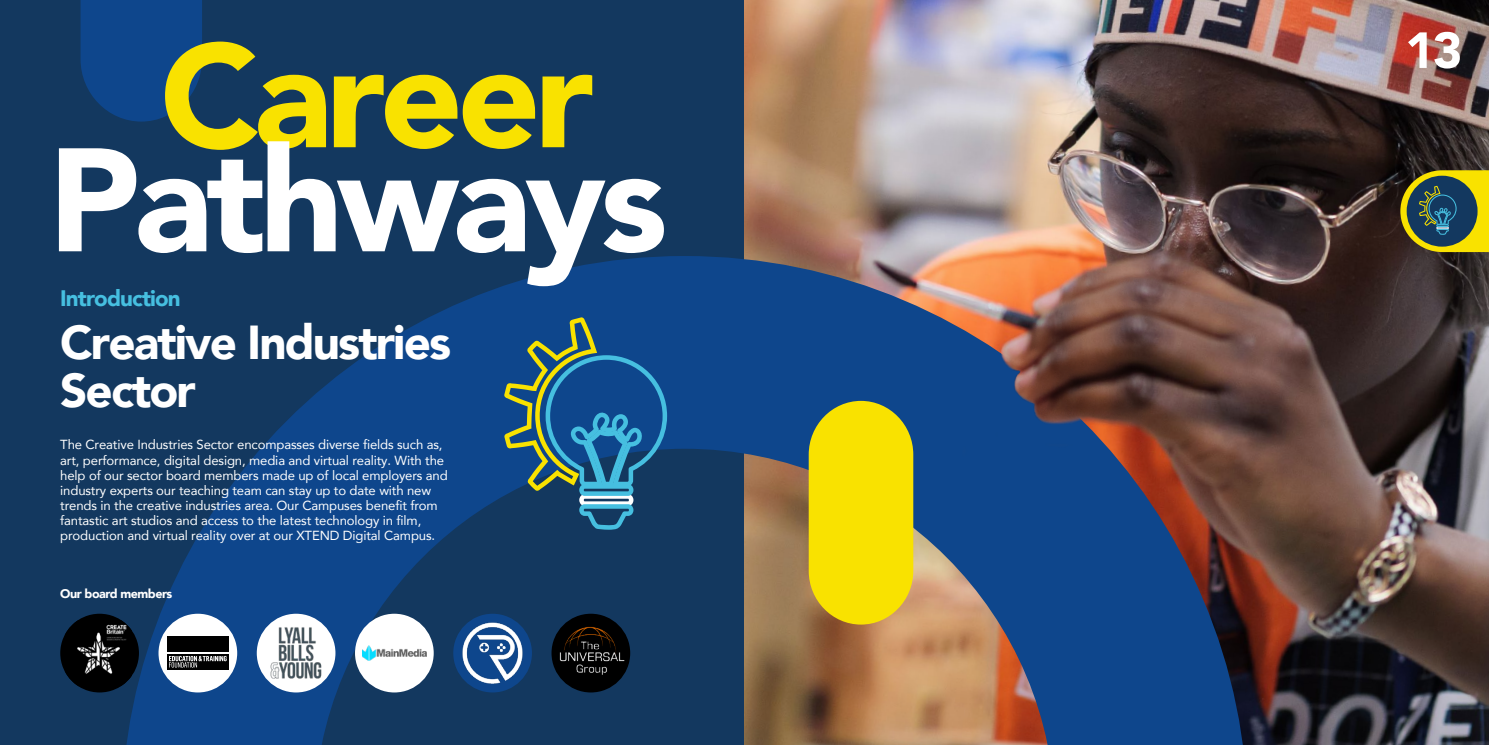
<style>
.page{position:relative;width:1489px;height:745px;background:#fff}
.page>*{position:absolute;margin:0;border:0;box-sizing:border-box;transform-origin:0 0}
.t1{font:900 145.38px "Avenir";letter-spacing:-.04em;color:#fff}
.t2{font:900 145.38px "Avenir";letter-spacing:-.04em;color:#f9e200}
.t3{font:900 50.12px "Avenir";color:#fff}
.t4{font:900 47.5px/47.5px "Avenir";letter-spacing:-.04em;color:#fff}
.t5{font:900 22.38px "Avenir";letter-spacing:-.04em;color:#46bfe0}
.t6{font:13.12px/15px "Avenir";letter-spacing:-.01em;color:#fff}
.t7{font:900 12.5px "Avenir";letter-spacing:-.04em;color:#fff}
</style>
<div class="page">
<div style="left:0;top:0;width:744px;height:744px;background:#13385f"></div>
<img style="left:744px;top:0;width:744px;height:744px">
<svg style="left:81px;top:0;width:121px;height:121px;background:#0e4487"></svg>
<img style="left:60px;top:159px;width:1283px;height:585px">
<svg style="left:1400px;top:170px;width:88px;height:82px;background:#6b7739"></svg>
<svg style="left:504px;top:317px;width:163px;height:212px"></svg>
<svg style="left:808px;top:400px;width:105px;height:224px;background:#e5d10e"></svg>
<div style="left:551px;top:613px;width:79px;height:79px;background:#000;border-radius:50%"></div>
<img style="left:551px;top:616px;width:79px;height:67px">
<div style="left:453px;top:613px;width:79px;height:79px;background:#0e468c;border-radius:50%"></div>
<img style="left:461px;top:621px;width:63px;height:63px">
<div style="left:355px;top:613px;width:78px;height:79px;background:#fff;border-radius:50%"></div>
<img style="left:363px;top:645px;width:63px;height:15px">
<div style="left:257px;top:613px;width:78px;height:79px;background:#fff;border-radius:50%"></div>
<img style="left:268px;top:625px;width:56px;height:54px">
<div style="left:158px;top:613px;width:79px;height:79px;background:#fff;border-radius:50%"></div>
<div style="left:167px;top:653px;width:62px;height:16px;background:#000"></div>
<div style="left:167px;top:636px;width:62px;height:15px;background:#000"></div>
<svg style="left:169px;top:655px;width:58px;height:12px"></svg>
<div style="left:60px;top:613px;width:79px;height:79px;background:#000;border-radius:50%"></div>
<img style="left:66px;top:619px;width:66px;height:66px">
<h1 class="t2" style="left:160px;top:-28px;width:435px">Career</h1>
<h1 class="t1" style="left:48px;top:76px;width:620px">Pathways</h1>
<h3 class="t5" style="left:60px;top:279px;width:122px">Introduction</h3>
<h3 class="t4" style="left:60px;top:317px;width:392px">Creative Industries<br>Sector</h3>
<p class="t6" style="left:60px;top:437px;width:389px">The Creative Industries Sector encompasses diverse fields such as, art, performance, digital design, media and virtual reality. With the help of our sector board members made up of local employers and industry experts our teaching team can stay up to date with new trends in the creative industries area. Our Campuses benefit from fantastic art studios and access to the latest technology in film, production and virtual reality over at our XTEND Digital Campus.</p>
<p class="t7" style="left:60px;top:582px;width:114px">Our board members</p>
<h2 class="t3" style="left:1404px;top:7px;width:59px">13</h2>
</div>
